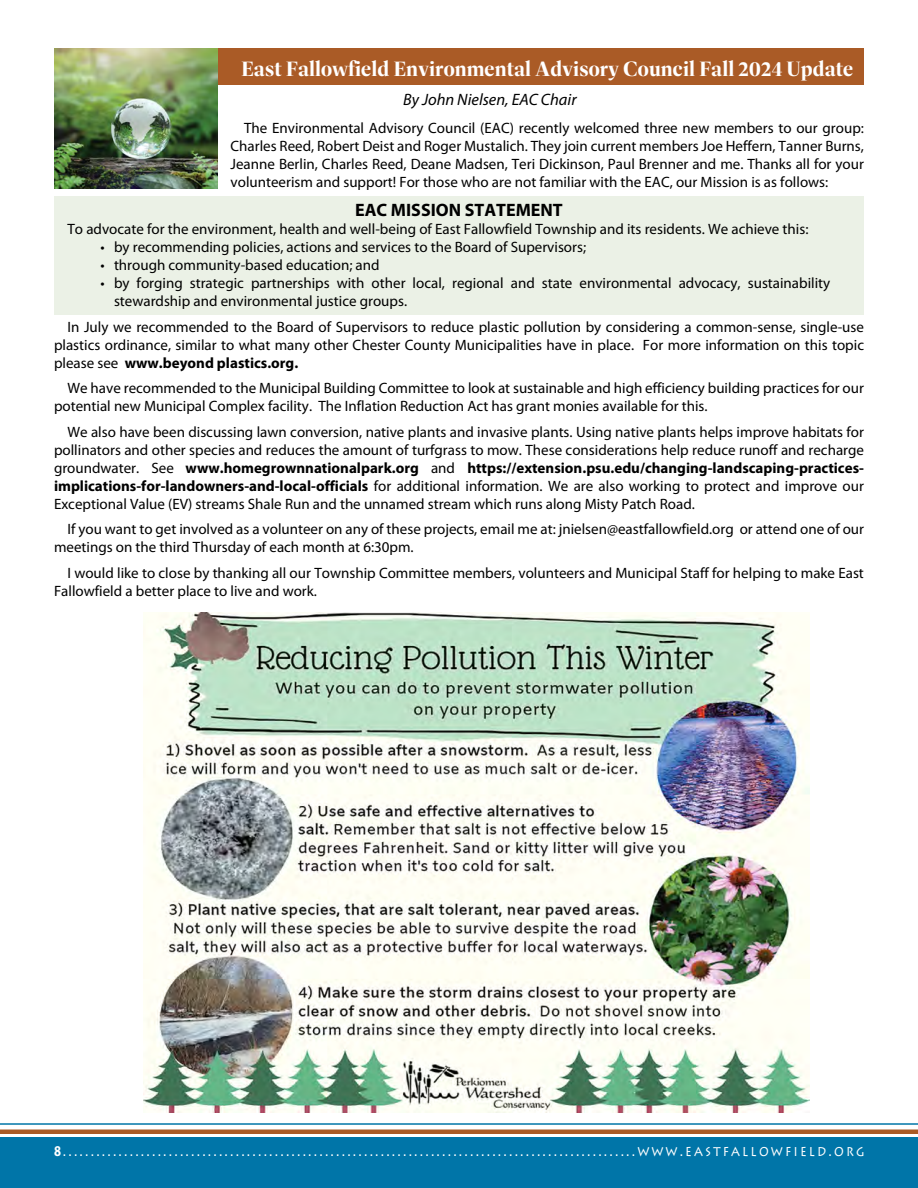
<style>
.page{position:relative;width:918px;height:1188px;background:#fff}
.page>*{position:absolute;margin:0;border:0;box-sizing:border-box;transform-origin:0 0}
.t1{font:700 21px "Dashiell Fine";color:#fff}
.t2{font:700 18px "Myriad Pro";color:#000}
.t3{font:italic 16.5px "Myriad Pro";color:#000}
.t4{font:15px/18px "Myriad Pro";color:#000}
.t5{font:15px "Lithos Pro";letter-spacing:.175em;color:#fff;scale:.84 1}
.s1{font-weight:700}
.s2{font-family:"Myriad Pro";font-weight:700}
</style>
<div class="page">
<div style="left:0;top:1138px;width:918px;height:50px;background:#0075a8"></div>
<hr style="left:0;top:1123px;width:918px;height:2px;background:#0075a8">
<hr style="left:0;top:1130px;width:918px;height:4px;background:#aa5b26">
<div style="left:54px;top:197px;width:810px;height:118px;background:#ebf1e6"></div>
<div style="left:54px;top:49px;width:810px;height:36px;background:#aa5b26"></div>
<img style="left:54px;top:49px;width:163px;height:140px">
<img style="left:143px;top:612px;width:667px;height:501px">
<h1 class="t1" style="left:241px;top:56px;width:614px">East Fallowfield Environmental Advisory Council Fall 2024 Update</h1>
<p class="t3" style="left:403px;top:89px;width:175px">By John Nielsen, EAC Chair</p>
<p class="t4" style="left:231px;top:119px;width:635px;text-align:justify;text-indent:14px">The Environmental Advisory Council (EAC) recently welcomed three new members to our group:<br>Charles Reed, Robert Deist and Roger Mustalich. They join current members Joe Heffern, Tanner Burns, Jeanne Berlin, Charles Reed, Deane Madsen, Teri Dickinson, Paul Brenner and me. Thanks all for your volunteerism and support! For those who are not familiar with the EAC, our Mission is as follows:</p>
<p class="t2" style="left:355px;top:199px;width:209px">EAC MISSION STATEMENT</p>
<p class="t4" style="left:68px;top:220px;width:743px">To advocate for the environment, health and well-being of East Fallowfield Township and its residents. We achieve this:</p>
<p class="t4" style="left:100px;top:238px;width:487px">• by recommending policies, actions and services to the Board of Supervisors;</p>
<p class="t4" style="left:100px;top:256px;width:281px">• through community-based education; and</p>
<p class="t4" style="left:114px;top:274px;width:718px;text-indent:-14px">• by forging strategic partnerships with other local, regional and state environmental advocacy, sustainability stewardship and environmental justice groups.</p>
<p class="t4" style="left:54px;top:318px;width:812px;text-align:justify;text-indent:14px">In July we recommended to the Board of Supervisors to reduce plastic pollution by considering a common-sense, single-use plastics ordinance, similar to what many other Chester County Municipalities have in place. For more information on this topic please see <span class="s1">www.beyond plastics.org.</span></p>
<p class="t4" style="left:54px;top:379px;width:812px;text-indent:14px">We have recommended to the Municipal Building Committee to look at sustainable and high efficiency building practices for our potential new Municipal Complex facility. The Inflation Reduction Act has grant monies available for this.</p>
<p class="t4" style="left:54px;top:423px;width:812px;text-align:justify;text-indent:14px">We also have been discussing lawn conversion, native plants and invasive plants. Using native plants helps improve habitats for pollinators and other species and reduces the amount of turfgrass to mow. These considerations help reduce runoff and recharge groundwater. See <span class="s1">www.homegrownnationalpark.org</span> and <span class="s1">https://extension.psu.edu/changing-landscaping-practices&shy;implications-for-landowners-and-local-officials</span> for additional information. We are also working to protect and improve our Exceptional Value (EV) streams Shale Run and the unnamed stream which runs along Misty Patch Road.</p>
<p class="t4" style="left:54px;top:520px;width:812px;text-indent:14px">If you want to get involved as a volunteer on any of these projects, email me at: jnielsen@eastfallowfield.org or attend one of our meetings on the third Thursday of each month at 6:30pm.</p>
<p class="t4" style="left:54px;top:564px;width:811px;text-indent:14px">I would like to close by thanking all our Township Committee members, volunteers and Municipal Staff for helping to make East<br>Fallowfield a better place to live and work.</p>
<p class="t5" style="left:54px;top:1142px;width:966px"><span class="s2">8</span>.......................................................................................................WWW.EASTFALLOWFIELD.ORG</p>
</div>
